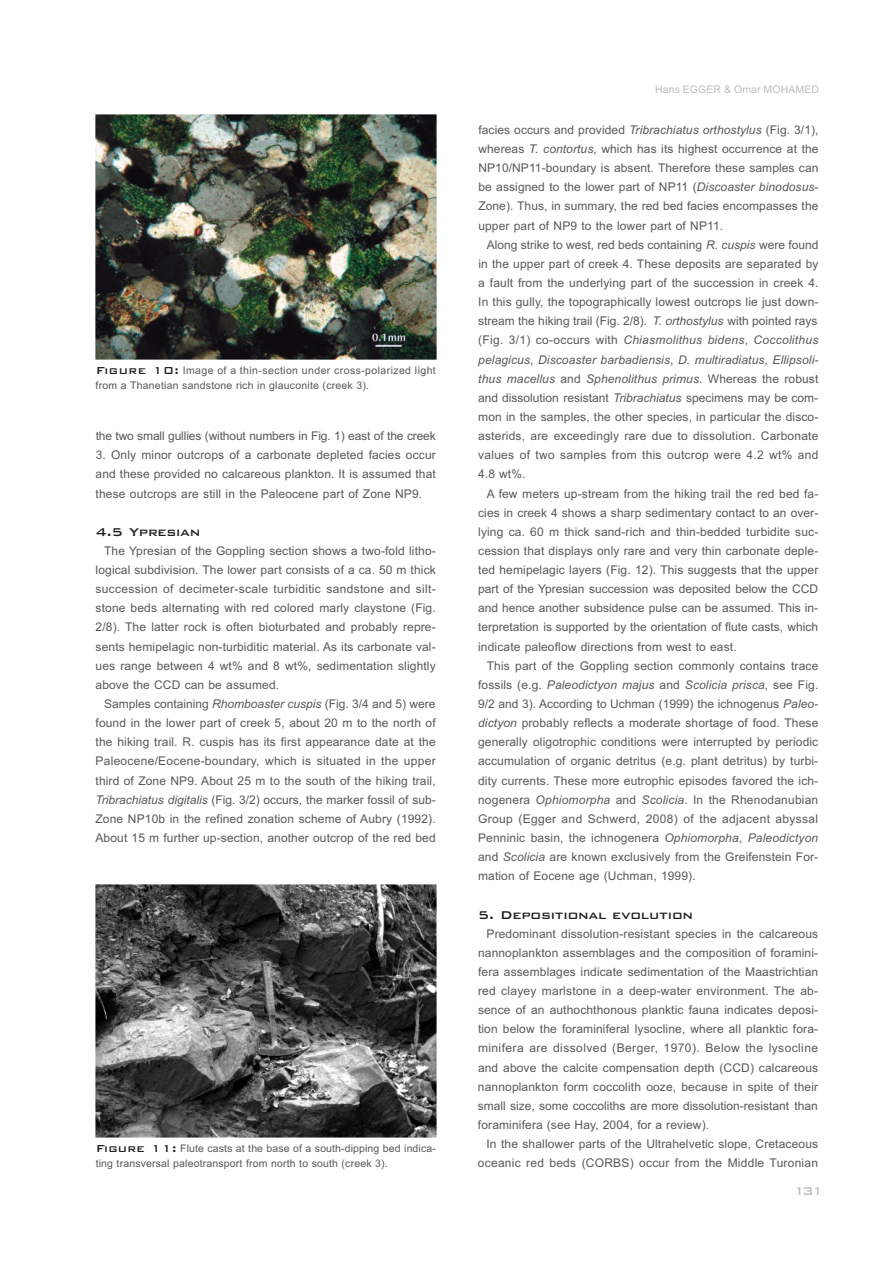
<style>
.page{position:relative;width:893px;height:1263px;background:#fff}
.page>*{position:absolute;margin:0;border:0;box-sizing:border-box;transform-origin:0 0}
.t1{font:500 15px "Bank Gothic BT";letter-spacing:-.015em;color:#231f20}
.t2{font:12px/19.2px "Arial";letter-spacing:.01em;color:#57585a;text-align:justify}
.t3{font:12px "Arial";letter-spacing:-.01em;color:#57585a}
.t4{font:10.5px/14.9px "Arial";letter-spacing:.015em;color:#57585a}
.t5{font:10.5px "Arial";letter-spacing:.01em;color:#bcbdc0}
.s1{font-family:"Bank Gothic BT";font-weight:500;font-size:13.5px;color:#231f20}
.s2{font-style:italic}
</style>
<div class="page">
<img style="left:95px;top:114px;width:341px;height:246px">
<img style="left:95px;top:884px;width:341px;height:254px">
<svg style="left:797px;top:1187px;width:22px;height:8px"></svg>
<p class="t4" style="left:96px;top:364px;width:342px"><span class="s1">Figure 10:</span> Image of a thin-section under cross-polarized light from a Thanetian sandstone rich in glauconite (creek 3).</p>
<p class="t3" style="left:96px;top:431px;width:342px">the two small gullies (without numbers in Fig. 1) east of the creek</p>
<p class="t2" style="left:96px;top:447px;width:342px">3. Only minor outcrops of a carbonate depleted facies occur and these provided no calcareous plankton. It is assumed that these outcrops are still in the Paleocene part of Zone NP9.</p>
<p class="t1" style="left:95px;top:524px;width:106px">4.5 Ypresian</p>
<p class="t2" style="left:96px;top:542px;width:342px;text-indent:9px">The Ypresian of the Goppling section shows a two-fold litho&shy;logical subdivision. The lower part consists of a ca. 50 m thick succession of decimeter-scale turbiditic sandstone and silt&shy;stone beds alternating with red colored marly claystone (Fig.<br>2/8). The latter rock is often bioturbated and probably repre&shy;sents hemipelagic non-turbiditic material. As its carbonate val&shy;ues range between 4 wt% and 8 wt%, sedimentation slightly above the CCD can be assumed.</p>
<p class="t2" style="left:96px;top:695px;width:342px;text-indent:9px">Samples containing <span class="s2">Rhomboaster cuspis</span> (Fig. 3/4 and 5) were found in the lower part of creek 5, about 20 m to the north of the hiking trail. R. cuspis has its first appearance date at the Paleocene/Eocene-boundary, which is situated in the upper third of Zone NP9. About 25 m to the south of the hiking trail, <span class="s2">Tribrachiatus digitalis</span> (Fig. 3/2) occurs, the marker fossil of sub-Zone NP10b in the refined zonation scheme of Aubry (1992).<br>About 15 m further up-section, another outcrop of the red bed</p>
<p class="t4" style="left:96px;top:1142px;width:342px"><span class="s1">Figure 11:</span> Flute casts at the base of a south-dipping bed indica&shy;ting transversal paleotransport from north to south (creek 3).</p>
<p class="t5" style="left:655px;top:85px;width:166px">Hans EGGER &amp; Omar MOHAMED</p>
<p class="t2" style="left:478px;top:121px;width:342px">facies occurs and provided <span class="s2">Tribrachiatus orthostylus</span> (Fig. 3/1), whereas <span class="s2">T. contortus</span>, which has its highest occurrence at the NP10/NP11-boundary is absent. Therefore these samples can be assigned to the lower part of NP11 (<span class="s2">Discoaster binodosus</span>-Zone). Thus, in summary, the red bed facies encompasses the upper part of NP9 to the lower part of NP11.</p>
<p class="t2" style="left:478px;top:236px;width:342px;text-indent:9px">Along strike to west, red beds containing <span class="s2">R. cuspis</span> were found in the upper part of creek 4. These deposits are separated by a fault from the underlying part of the succession in creek 4.<br>In this gully, the topographically lowest outcrops lie just down&shy;stream the hiking trail (Fig. 2/8). <span class="s2">T. orthostylus</span> with pointed rays (Fig. 3/1) co-occurs with <span class="s2">Chiasmolithus bidens</span>, <span class="s2">Coccolithus pelagicus</span>, <span class="s2">Discoaster barbadiensis</span>, <span class="s2">D. multiradiatus</span>, <span class="s2">Ellipsoli&shy;thus macellus</span> and <span class="s2">Sphenolithus primus</span>. Whereas the robust and dissolution resistant <span class="s2">Tribrachiatus</span> specimens may be com&shy;mon in the samples, the other species, in particular the disco&shy;asterids, are exceedingly rare due to dissolution. Carbonate values of two samples from this outcrop were 4.2 wt% and 4.8 wt%.</p>
<p class="t2" style="left:478px;top:485px;width:342px;text-indent:9px">A few meters up-stream from the hiking trail the red bed fa&shy;cies in creek 4 shows a sharp sedimentary contact to an over&shy;lying ca. 60 m thick sand-rich and thin-bedded turbidite suc&shy;cession that displays only rare and very thin carbonate deple&shy;ted hemipelagic layers (Fig. 12). This suggests that the upper part of the Ypresian succession was deposited below the CCD and hence another subsidence pulse can be assumed. This in&shy;terpretation is supported by the orientation of flute casts, which indicate paleoflow directions from west to east.</p>
<p class="t2" style="left:478px;top:657px;width:342px;text-indent:9px">This part of the Goppling section commonly contains trace fossils (e.g. <span class="s2">Paleodictyon majus</span> and <span class="s2">Scolicia prisca</span>, see Fig.<br>9/2 and 3). According to Uchman (1999) the ichnogenus <span class="s2">Paleo&shy;dictyon</span> probably reflects a moderate shortage of food. These generally oligotrophic conditions were interrupted by periodic accumulation of organic detritus (e.g. plant detritus) by turbi&shy;dity currents. These more eutrophic episodes favored the ich&shy;nogenera <span class="s2">Ophiomorpha</span> and <span class="s2">Scolicia</span>. In the Rhenodanubian Group (Egger and Schwerd, 2008) of the adjacent abyssal Penninic basin, the ichnogenera <span class="s2">Ophiomorpha</span>, <span class="s2">Paleodictyon </span>and <span class="s2">Scolicia</span> are known exclusively from the Greifenstein For&shy;mation of Eocene age (Uchman, 1999).</p>
<p class="t1" style="left:478px;top:907px;width:217px">5. Depositional evolution</p>
<p class="t2" style="left:478px;top:925px;width:342px;text-indent:9px">Predominant dissolution-resistant species in the calcareous nannoplankton assemblages and the composition of foramini&shy;fera assemblages indicate sedimentation of the Maastrichtian red clayey marlstone in a deep-water environment. The ab&shy;sence of an authochthonous planktic fauna indicates deposi&shy;tion below the foraminiferal lysocline, where all planktic fora&shy;minifera are dissolved (Berger, 1970). Below the lysocline and above the calcite compensation depth (CCD) calcareous nannoplankton form coccolith ooze, because in spite of their small size, some coccoliths are more dissolution-resistant than foraminifera (see Hay, 2004, for a review).</p>
<p class="t2" style="left:478px;top:1135px;width:342px;text-align:right">In the shallower parts of the Ultrahelvetic slope, Cretaceous oceanic red beds (CORBS) occur from the Middle Turonian</p>
</div>
